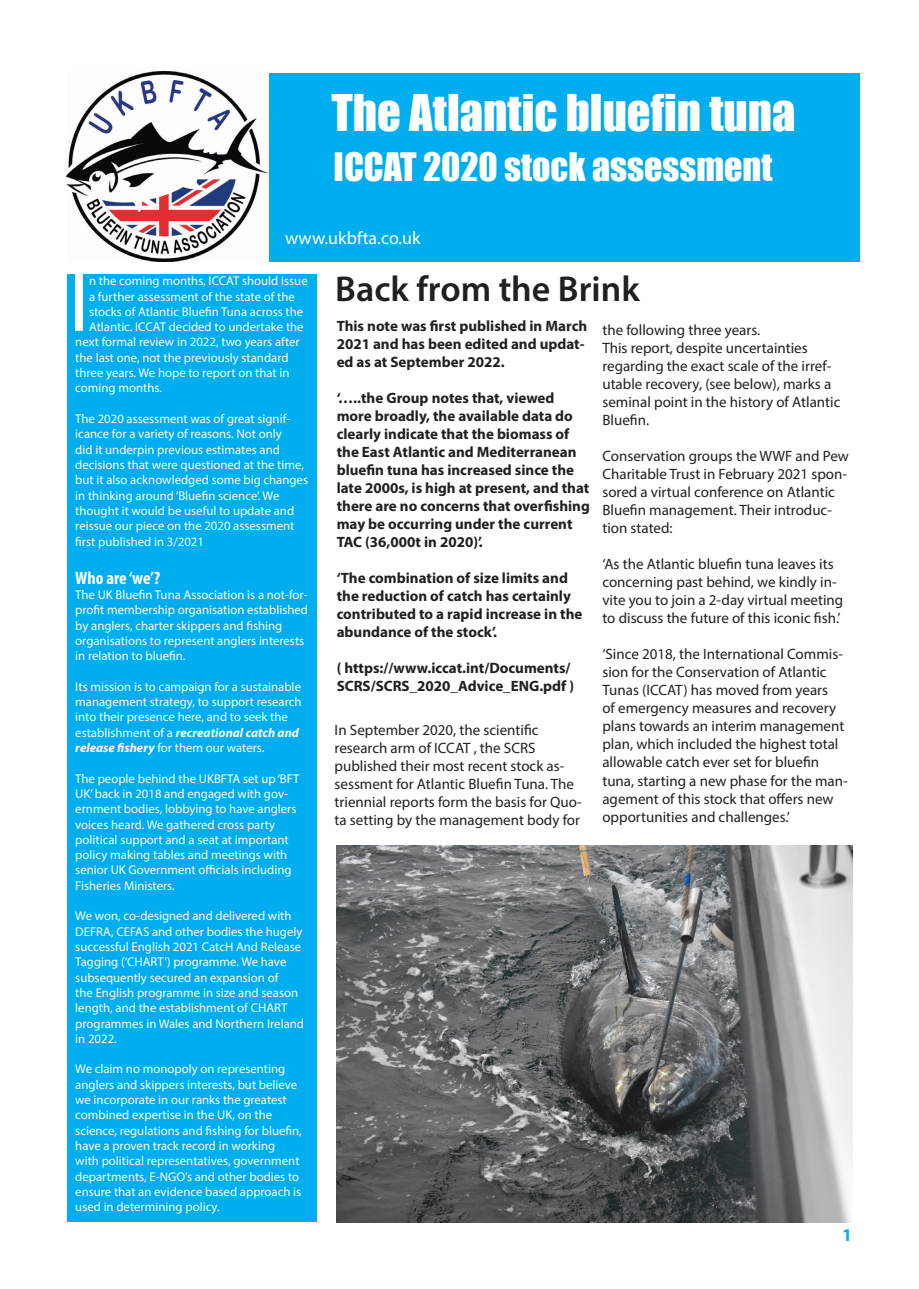
<style>
.page{position:relative;width:919px;height:1289px;background:#fff}
.page>*{position:absolute;margin:0;border:0;box-sizing:border-box;transform-origin:0 0}
.t1{font:84.15px "Myriad Pro";color:#fff}
.t2{font:46.5px "Impact";color:#fff}
.t3{font:36px "Impact";color:#fff}
.t4{font:600 36px "Myriad Pro";color:#231f20}
.t5{font:18px "Myriad Pro";color:#fff}
.t6{font:700 condensed 18px "Myriad Pro";color:#fff}
.t7{font:700 18px "Myriad Pro";color:#00aeef}
.t8{font:15px/18px "Myriad Pro";color:#231f20}
.t9{font:700 15px/18px "Myriad Pro";color:#231f20}
.t10{font:12.75px/15.3px "Myriad Pro";color:#fff}
.s1{font-weight:700;font-style:italic}
</style>
<div class="page">
<div style="left:67px;top:73px;width:792px;height:189px;background:#00aeef"></div>
<img style="left:66px;top:71px;width:203px;height:191px">
<div style="left:67px;top:274px;width:249px;height:948px;background:#00aeef"></div>
<img style="left:336px;top:845px;width:516px;height:377px">
<p class="t2" style="left:331px;top:76px;width:465px">The Atlantic bluefin tuna</p>
<p class="t3" style="left:333px;top:139px;width:440px">ICCAT 2020 stock assessment</p>
<h3 class="t5" style="left:285px;top:227px;width:137px">www.ukbfta.co.uk</h3>
<p class="t1" style="left:69px;top:251px;width:22px">I</p>
<p class="t10" style="left:89px;top:273px;width:220px">n the coming months, ICCAT should issue</p>
<p class="t10" style="left:89px;top:288px;width:207px">a further assessment of the state of the</p>
<p class="t10" style="left:89px;top:304px;width:216px">stocks of Atlantic Bluefin Tuna across the</p>
<p class="t10" style="left:89px;top:319px;width:216px">Atlantic. ICCAT decided to undertake the</p>
<p class="t10" style="left:75px;top:334px;width:226px">next formal review in 2022, two years after</p>
<p class="t10" style="left:75px;top:349px;width:215px">the last one, not the previously standard</p>
<p class="t10" style="left:75px;top:365px;width:216px">three years. We hope to report on that in</p>
<p class="t10" style="left:75px;top:380px;width:88px">coming months.</p>
<p class="t10" style="left:75px;top:411px;width:234px">The 2020 assessment was of great signif&shy;icance for a variety of reasons. Not only<br>did it underpin previous estimates and decisions that were questioned at the time, but it also acknowledged some big changes in thinking around ‘Bluefin science’. We thought it would be useful to update and reissue our piece on the 2020 assessment first published in 3/2021</p>
<p class="t6" style="left:75px;top:566px;width:86px">Who are ‘we’?</p>
<p class="t10" style="left:75px;top:587px;width:234px">The UK Bluefin Tuna Association is a not-for&shy;profit membership organisation established by anglers, charter skippers and fishing organisations to represent anglers interests in relation to bluefin.</p>
<p class="t10" style="left:75px;top:678px;width:228px">Its mission is to campaign for a sustainable management strategy, to support research into their presence here, and to seek the establishment of a <span class="s1">recreational catch and release fishery</span> for them our waters.</p>
<p class="t10" style="left:75px;top:770px;width:226px">The people behind the UKBFTA set up ‘BFT UK’ back in 2018 and engaged with gov&shy;ernment bodies, lobbying to have anglers voices heard. We gathered cross party political support and a seat at important policy making tables and meetings with senior UK Government officials including Fisheries Ministers.</p>
<p class="t10" style="left:75px;top:908px;width:230px">We won, co-designed and delivered with DEFRA, CEFAS and other bodies the hugely successful English 2021 CatcH And Release Tagging (‘CHART’) programme. We have subsequently secured an expansion of<br>the English programme in size and season length, and the establishment of CHART programmes in Wales and Northern Ireland in 2022.</p>
<p class="t10" style="left:75px;top:1061px;width:228px">We claim no monopoly on representing anglers and skippers interests, but believe we incorporate in our ranks the greatest combined expertise in the UK, on the science, regulations and fishing for bluefin, have a proven track record in working with political representatives, government departments, E-NGO’s and other bodies to ensure that an evidence based approach is used in determining policy.</p>
<p class="t4" style="left:335px;top:266px;width:306px">Back from the Brink</p>
<p class="t9" style="left:336px;top:316px;width:252px">This note was first published in March<br>2021 and has been edited and updat&shy;ed as at September 2022.</p>
<p class="t9" style="left:336px;top:388px;width:254px">‘…..the Group notes that, viewed more broadly, the available data do clearly indicate that the biomass of the East Atlantic and Mediterranean bluefin tuna has increased since the late 2000s, is high at present, and that there are no concerns that overfishing may be occurring under the current TAC (36,000t in 2020)’.</p>
<p class="t9" style="left:336px;top:568px;width:247px">‘The combination of size limits and the reduction of catch has certainly contributed to a rapid increase in the abundance of the stock’.</p>
<p class="t9" style="left:336px;top:658px;width:239px">( https://www.iccat.int/Documents/<br>SCRS/SCRS_2020_Advice_ENG.pdf )</p>
<p class="t8" style="left:334px;top:721px;width:249px">In September 2020, the scientific research arm of ICCAT , the SCRS published their most recent stock as&shy;sessment for Atlantic Bluefin Tuna. The triennial reports form the basis for Quo&shy;ta setting by the management body for</p>
<p class="t8" style="left:602px;top:321px;width:159px">the following three years.</p>
<p class="t8" style="left:602px;top:339px;width:239px">This report, despite uncertainties regarding the exact scale of the irref&shy;utable recovery, (see below), marks a seminal point in the history of Atlantic<br>Bluefin.</p>
<p class="t8" style="left:602px;top:447px;width:248px">Conservation groups the WWF and Pew Charitable Trust in February 2021 spon&shy;sored a virtual conference on Atlantic Bluefin management. Their introduc&shy;tion stated:</p>
<p class="t8" style="left:602px;top:555px;width:242px">‘As the Atlantic bluefin tuna leaves its concerning past behind, we kindly in&shy;vite you to join a 2-day virtual meeting to discuss the future of this iconic fish.’</p>
<p class="t8" style="left:602px;top:645px;width:247px">‘Since 2018, the International Commis&shy;sion for the Conservation of Atlantic Tunas (ICCAT) has moved from years<br>of emergency measures and recovery plans towards an interim management plan, which included the highest total allowable catch ever set for bluefin tuna, starting a new phase for the man&shy;agement of this stock that offers new opportunities and challenges.’</p>
<h3 class="t7" style="left:842px;top:1223px;width:11px">1</h3>
</div>
